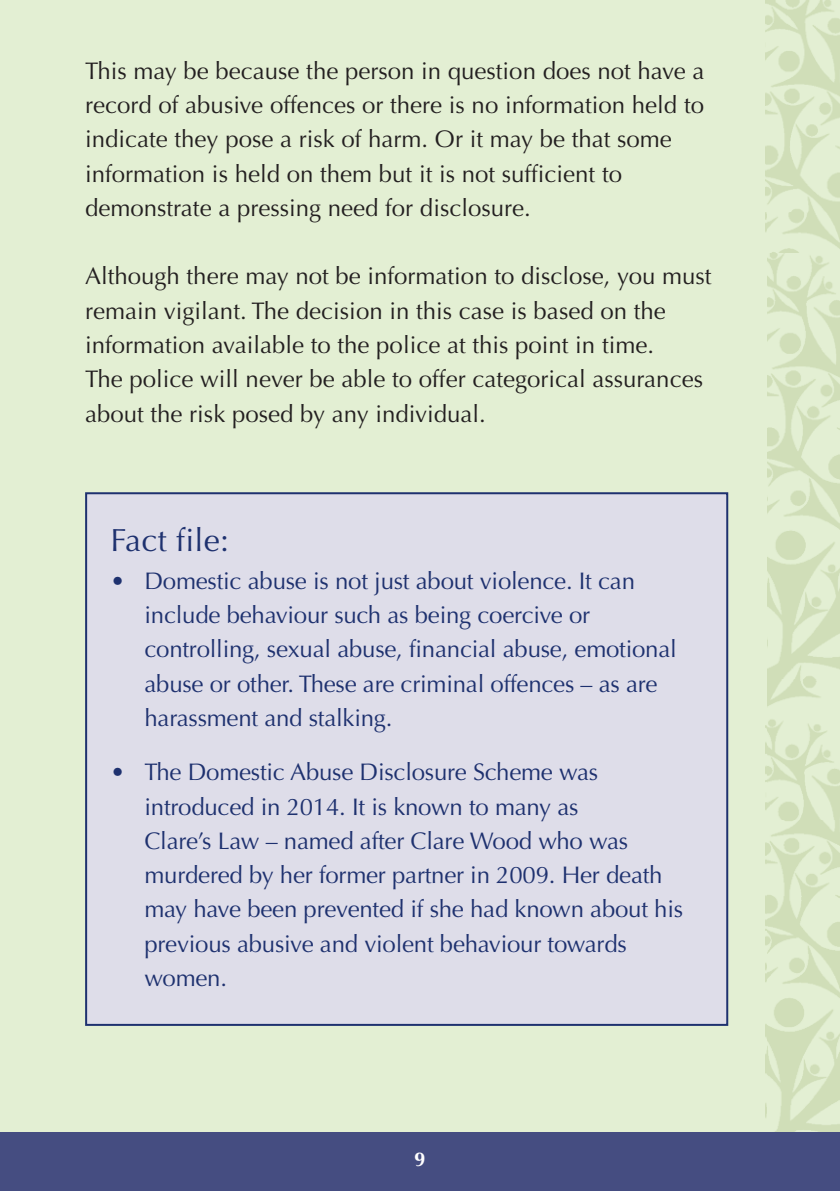
<style>
.page{position:relative;width:840px;height:1191px;background:#fff}
.page>*{position:absolute;margin:0;border:0;box-sizing:border-box;transform-origin:0 0}
.t1{font:32px "Optima";letter-spacing:.01em;color:#1e316f}
.t2{font:24px/34.2px "Optima";color:#231f20}
.t3{font:24px/34.2px "Optima";letter-spacing:-.01em;color:#1e316f}
.t4{font:700 20px "Optima";color:#fff}
</style>
<div class="page">
<div style="left:0;top:0;width:765px;height:1132px;background:#e3efd3"></div>
<img style="left:765px;top:0;width:74px;height:1132px">
<div style="left:0;top:1132px;width:839px;height:59px;background:#454d81"></div>
<div style="left:87px;top:494px;width:638px;height:530px;background:#dedde9"></div>
<div style="left:85px;top:492px;width:642px;height:534px;border:2px solid #1e316f"></div>
<p class="t2" style="left:85px;top:54px;width:620px">This may be because the person in question does not have a record of abusive offences or there is no information held to indicate they pose a risk of harm. Or it may be that some information is held on them but it is not sufficient to demonstrate a pressing need for disclosure.</p>
<p class="t2" style="left:85px;top:259px;width:627px">Although there may not be information to disclose, you must remain vigilant. The decision in this case is based on the information available to the police at this point in time.<br>The police will never be able to offer categorical assurances about the risk posed by any individual.</p>
<h1 class="t1" style="left:110px;top:521px;width:120px">Fact file:</h1>
<p class="t3" style="left:144px;top:564px;width:533px;text-indent:-34px">• Domestic abuse is not just about violence. It can include behaviour such as being coercive or controlling, sexual abuse, financial abuse, emotional abuse or other. These are criminal offences – as are harassment and stalking.</p>
<p class="t3" style="left:144px;top:755px;width:540px;text-indent:-34px">• The Domestic Abuse Disclosure Scheme was introduced in 2014. It is known to many as<br>Clare’s Law – named after Clare Wood who was murdered by her former partner in 2009. Her death may have been prevented if she had known about his previous abusive and violent behaviour towards women.</p>
<p class="t4" style="left:414px;top:1147px;width:13px">9</p>
</div>
